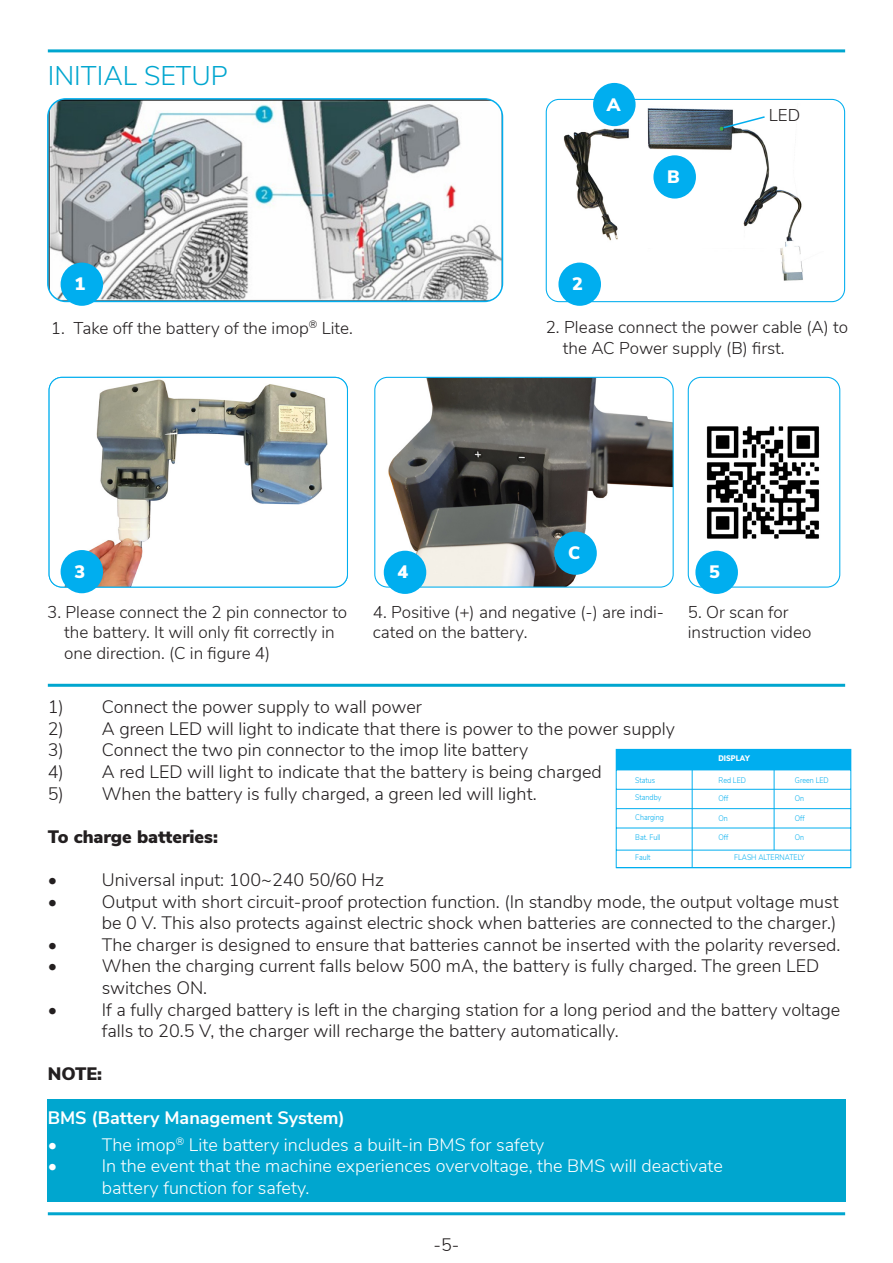
<style>
.page{position:relative;width:893px;height:1263px;background:#fff}
.page>*{position:absolute;margin:0;border:0;box-sizing:border-box;transform-origin:0 0}
.t1{font:300 27px "Nunito Sans";color:#00a6cf}
.t2{font:300 18px/21.6px "Nunito Sans";color:#231f20}
.t3{font:300 18px "Nunito Sans";color:#fff}
.t4{font:700 18px "Nunito Sans";color:#fff}
.t5{font:900 18px "Nunito Sans";color:#231f20}
.t6{font:900 18px "Nunito Sans";color:#fff}
.t7{font:300 17.1px/20.5px "Nunito Sans";color:#231f20}
.t8{font:300 8.1px "Nunito Sans";color:#00aeef;scale:.88 1}
.t9{font:900 8.1px "Nunito Sans";color:#fff;scale:.88 1}
</style>
<div class="page">
<div style="left:47px;top:1099px;width:798px;height:102px;background:#00a6cf"></div>
<hr style="left:48px;top:1212px;width:797px;height:3px;background:#00a6cf">
<hr style="left:48px;top:684px;width:797px;height:3px;background:#00a6cf">
<hr style="left:48px;top:49px;width:797px;height:3px;background:#00a6cf">
<img style="left:559px;top:108px;width:244px;height:185px">
<div style="left:546px;top:99px;width:299px;height:203px;border:1px solid #00aeef;border-radius:13px"></div>
<div style="left:688px;top:377px;width:152px;height:211px;border:1px solid #00aeef;border-radius:13px"></div>
<img style="left:49px;top:377px;width:298px;height:210px">
<div style="left:49px;top:377px;width:299px;height:211px;border:1px solid #00aeef;border-radius:13px"></div>
<img style="left:378px;top:377px;width:295px;height:209px">
<div style="left:374px;top:377px;width:300px;height:211px;border:1px solid #00aeef;border-radius:13px"></div>
<img style="left:48px;top:99px;width:454px;height:202px">
<div style="left:47px;top:98px;width:456px;height:204px;border:2px solid #00aeef;border-radius:18px"></div>
<div style="left:593px;top:83px;width:43px;height:43px;background:#00aeef;border-radius:50%"></div>
<div style="left:653px;top:155px;width:43px;height:44px;background:#00aeef;border-radius:50%"></div>
<div style="left:554px;top:531px;width:43px;height:44px;background:#00aeef;border-radius:50%"></div>
<div style="left:61px;top:263px;width:42px;height:43px;background:#00aeef;border-radius:50%"></div>
<div style="left:61px;top:550px;width:42px;height:43px;background:#00aeef;border-radius:50%"></div>
<div style="left:384px;top:551px;width:42px;height:43px;background:#00aeef;border-radius:50%"></div>
<div style="left:695px;top:551px;width:43px;height:43px;background:#00aeef;border-radius:50%"></div>
<div style="left:558px;top:263px;width:43px;height:43px;background:#00aeef;border-radius:50%"></div>
<svg style="left:616px;top:770px;width:235px;height:98px"></svg>
<hr style="left:692px;top:770px;width:1px;height:98px;background:#00aeef">
<hr style="left:774px;top:770px;width:1px;height:80px;background:#00aeef">
<div style="left:616px;top:749px;width:235px;height:21px;background:#00aeef"></div>
<img style="left:706px;top:426px;width:113px;height:113px">
<svg style="left:720px;top:115px;width:46px;height:16px"></svg>
<p class="t1" style="left:48px;top:56px;width:182px">INITIAL SETUP</p>
<p class="t6" style="left:74px;top:271px;width:12px">1</p>
<p class="t7" style="left:51px;top:317px;width:303px">1. Take off the battery of the imop<sup>®</sup> Lite.</p>
<p class="t6" style="left:607px;top:91px;width:15px">A</p>
<p class="t6" style="left:572px;top:271px;width:12px">2</p>
<p class="t6" style="left:667px;top:164px;width:14px">B</p>
<p class="t7" style="left:769px;top:103px;width:33px">LED</p>
<p class="t7" style="left:563px;top:316px;width:287px;text-indent:-17px">2. Please connect the power cable (A) to the AC Power supply (B) first.</p>
<p class="t6" style="left:568px;top:540px;width:14px">C</p>
<p class="t6" style="left:74px;top:558px;width:12px">3</p>
<p class="t6" style="left:398px;top:559px;width:12px">4</p>
<p class="t6" style="left:709px;top:559px;width:12px">5</p>
<p class="t7" style="left:64px;top:600px;width:284px;text-indent:-17px">3. Please connect the 2 pin connector to the battery. It will only fit correctly in one direction. (C in figure 4)</p>
<p class="t7" style="left:373px;top:600px;width:293px">4. Positive (+) and negative (-) are indi&shy;cated on the battery.</p>
<p class="t7" style="left:688px;top:600px;width:102px">5. Or scan for</p>
<p class="t7" style="left:688px;top:621px;width:125px">instruction video</p>
<p class="t2" style="left:48px;top:695px;width:376px">1) Connect the power supply to wall power</p>
<p class="t2" style="left:48px;top:716px;width:629px">2) A green LED will light to indicate that there is power to the power supply</p>
<p class="t2" style="left:48px;top:738px;width:482px">3) Connect the two pin connector to the imop lite battery</p>
<p class="t2" style="left:48px;top:760px;width:555px">4) A red LED will light to indicate that the battery is being charged</p>
<p class="t2" style="left:48px;top:781px;width:490px">5) When the battery is fully charged, a green led will light.</p>
<p class="t5" style="left:48px;top:823px;width:172px">To charge batteries:</p>
<p class="t2" style="left:48px;top:868px;width:11px">•</p>
<p class="t2" style="left:102px;top:868px;width:284px">Universal input: 100~240 50/60 Hz</p>
<p class="t2" style="left:48px;top:889px;width:11px">•</p>
<p class="t2" style="left:102px;top:889px;width:738px">Output with short circuit-proof protection function. (In standby mode, the output voltage must be 0 V. This also protects against electric shock when batteries are connected to the charger.)</p>
<p class="t2" style="left:48px;top:932px;width:11px">•</p>
<p class="t2" style="left:102px;top:932px;width:740px">The charger is designed to ensure that batteries cannot be inserted with the polarity reversed.</p>
<p class="t2" style="left:48px;top:954px;width:11px">•</p>
<p class="t2" style="left:102px;top:954px;width:719px">When the charging current falls below 500 mA, the battery is fully charged. The green LED switches ON.</p>
<p class="t2" style="left:48px;top:997px;width:11px">•</p>
<p class="t2" style="left:102px;top:997px;width:740px">If a fully charged battery is left in the charging station for a long period and the battery voltage falls to 20.5 V, the charger will recharge the battery automatically.</p>
<p class="t5" style="left:48px;top:1061px;width:56px">NOTE:</p>
<p class="t4" style="left:48px;top:1104px;width:299px">BMS (Battery Management System)</p>
<p class="t3" style="left:48px;top:1131px;width:11px">•</p>
<p class="t3" style="left:102px;top:1131px;width:444px">The imop<sup>®</sup> Lite battery includes a built-in BMS for safety</p>
<p class="t3" style="left:48px;top:1153px;width:11px">•</p>
<p class="t3" style="left:102px;top:1153px;width:622px">In the event that the machine experiences overvoltage, the BMS will deactivate</p>
<p class="t3" style="left:102px;top:1174px;width:209px">battery function for safety.</p>
<p class="t9" style="left:718px;top:752px;width:37px">DISPLAY</p>
<p class="t8" style="left:635px;top:774px;width:24px">Status</p>
<p class="t8" style="left:718px;top:774px;width:33px">Red LED</p>
<p class="t8" style="left:795px;top:774px;width:40px">Green LED</p>
<p class="t8" style="left:635px;top:792px;width:31px">Standby</p>
<p class="t8" style="left:635px;top:832px;width:30px">Bat. Full</p>
<p class="t8" style="left:635px;top:851px;width:19px">Fault</p>
<p class="t8" style="left:718px;top:792px;width:13px">Off</p>
<p class="t8" style="left:718px;top:831px;width:13px">Off</p>
<p class="t8" style="left:795px;top:792px;width:12px">On</p>
<p class="t8" style="left:795px;top:831px;width:12px">On</p>
<p class="t8" style="left:635px;top:811px;width:34px">Charging</p>
<p class="t8" style="left:718px;top:812px;width:12px">On</p>
<p class="t8" style="left:795px;top:812px;width:13px">Off</p>
<p class="t8" style="left:734px;top:851px;width:82px">FLASH ALTERNATELY</p>
<p class="t2" style="left:433px;top:1233px;width:27px">-5-</p>
</div>
